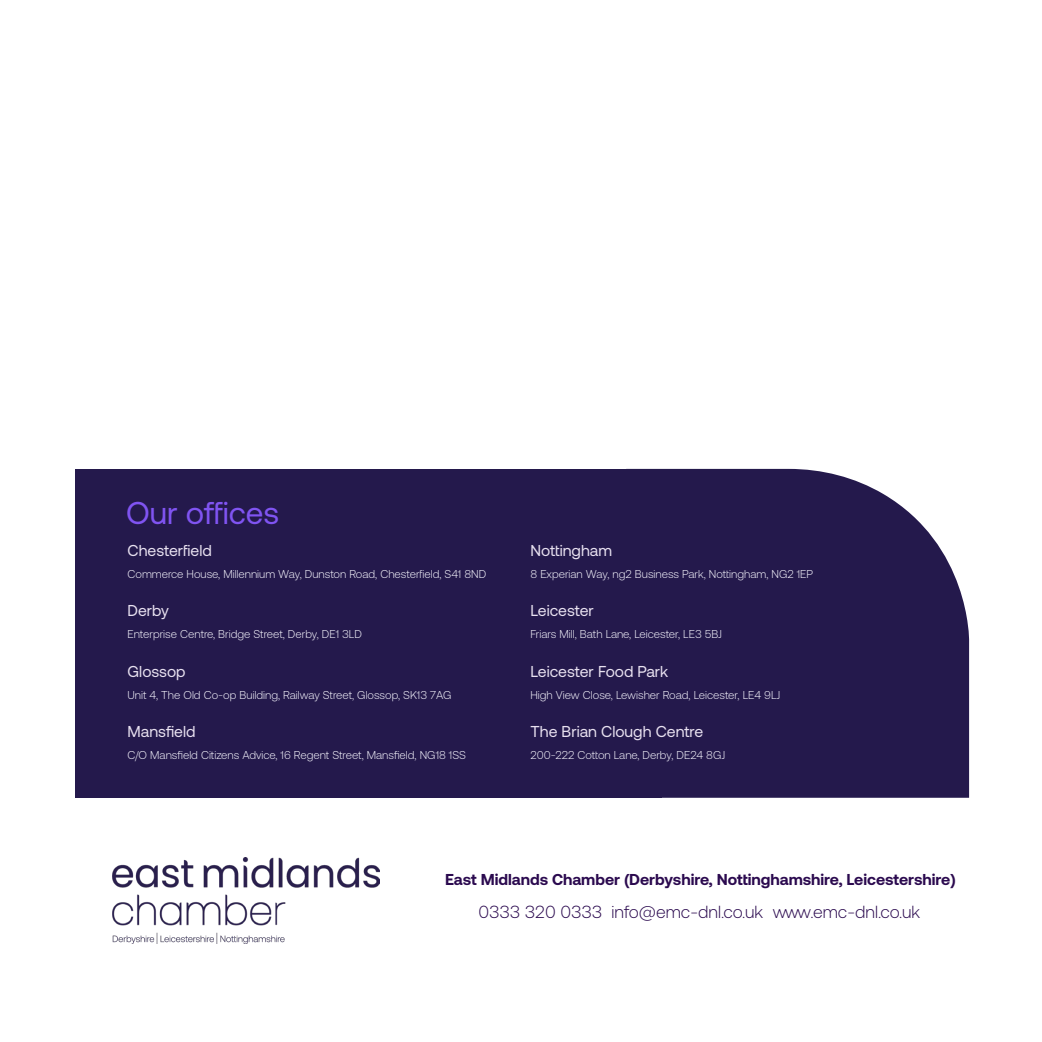
<style>
.page{position:relative;width:1042px;height:1042px;background:#fff}
.page>*{position:absolute;margin:0;border:0;box-sizing:border-box;transform-origin:0 0}
.t1{font:31.5px "Aeonik";color:#8054f2}
.t2{font:300 17.5px "Aeonik";color:#2b0a4f}
.t3{font:15.75px "Aeonik";color:#e8e1f0}
.t4{font:700 15.75px "Aeonik";color:#2b0a4f}
.t5{font:300 11.38px "Aeonik";color:#f8f7ff}
</style>
<div class="page">
<div style="left:76px;top:469px;width:586px;height:329px;background:#24194c"></div>
<svg style="left:662px;top:469px;width:307px;height:329px;background:#322857"></svg>
<img style="left:113px;top:857px;width:266px;height:86px">
<p class="t1" style="left:126px;top:495px;width:155px">Our offices</p>
<p class="t3" style="left:127px;top:541px;width:86px">Chesterfield</p>
<p class="t3" style="left:530px;top:541px;width:83px">Nottingham</p>
<p class="t5" style="left:127px;top:567px;width:360px">Commerce House, Millennium Way, Dunston Road, Chesterfield, S41 8ND</p>
<p class="t5" style="left:530px;top:567px;width:284px">8 Experian Way, ng2 Business Park, Nottingham, NG2 1EP</p>
<p class="t3" style="left:127px;top:602px;width:43px">Derby</p>
<p class="t3" style="left:530px;top:602px;width:65px">Leicester</p>
<p class="t5" style="left:127px;top:628px;width:236px">Enterprise Centre, Bridge Street, Derby, DE1 3LD</p>
<p class="t5" style="left:530px;top:628px;width:193px">Friars Mill, Bath Lane, Leicester, LE3 5BJ</p>
<p class="t3" style="left:127px;top:662px;width:60px">Glossop</p>
<p class="t3" style="left:530px;top:662px;width:139px">Leicester Food Park</p>
<p class="t5" style="left:127px;top:688px;width:325px">Unit 4, The Old Co-op Building, Railway Street, Glossop, SK13 7AG</p>
<p class="t5" style="left:530px;top:688px;width:251px">High View Close, Lewisher Road, Leicester, LE4 9LJ</p>
<p class="t3" style="left:127px;top:723px;width:69px">Mansfield</p>
<p class="t3" style="left:530px;top:723px;width:174px">The Brian Clough Centre</p>
<p class="t5" style="left:127px;top:749px;width:340px">C/O Mansfield Citizens Advice, 16 Regent Street, Mansfield, NG18 1SS</p>
<p class="t5" style="left:530px;top:749px;width:196px">200-222 Cotton Lane, Derby, DE24 8GJ</p>
<p class="t4" style="left:445px;top:871px;width:512px">East Midlands Chamber (Derbyshire, Nottinghamshire, Leicestershire)</p>
<p class="t2" style="left:478px;top:902px;width:443px">0333 320 0333 info@emc-dnl.co.uk www.emc-dnl.co.uk</p>
</div>
